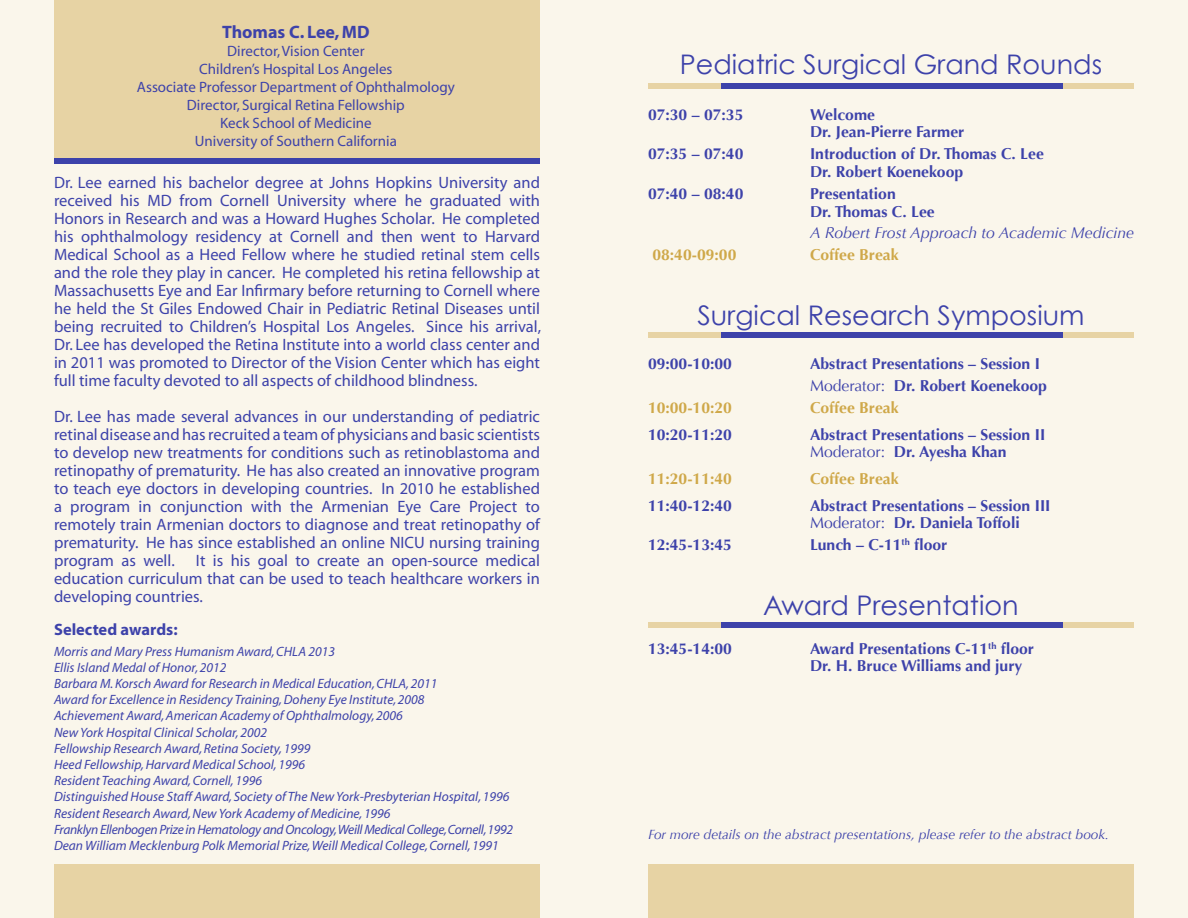
<style>
.page{position:relative;width:1188px;height:918px;background:#faf6eb}
.page>*{position:absolute;margin:0;border:0;box-sizing:border-box;transform-origin:0 0}
.t1{font:27px "Century Gothic";color:#3d42aa}
.t2{font:700 18px "Myriad";color:#3d42aa}
.t3{font:16.5px/18px "Myriad";color:#3d42aa;text-align:justify}
.t4{font:700 16.5px "Myriad";color:#3d42aa}
.t5{font:700 15.75px "Optima";color:#3d42aa}
.t6{font:700 15.75px "Optima";color:#cfa849}
.t7{font:italic 15.75px "Optima";color:#3d42aa}
.t8{font:15px "Myriad";color:#3d42aa}
.t9{font:italic 13.5px "Myriad";color:#3d42aa}
.t10{font:italic 13.5px "Myriad";letter-spacing:-.025em;color:#3d42aa}
.t11{font:italic 13.5px "Optima";color:#3d42aa}
.s1{font-weight:400}
</style>
<div class="page">
<div style="left:54px;top:0;width:486px;height:160px;background:#e7d3a4"></div>
<div style="left:54px;top:864px;width:486px;height:54px;background:#e7d3a4"></div>
<div style="left:648px;top:864px;width:486px;height:54px;background:#e7d3a4"></div>
<div style="left:54px;top:158px;width:486px;height:6px;background:#3d42aa"></div>
<div style="left:648px;top:83px;width:74px;height:6px;background:#e7d3a4"></div>
<div style="left:1060px;top:83px;width:74px;height:6px;background:#e7d3a4"></div>
<div style="left:721px;top:83px;width:342px;height:6px;background:#3d42aa"></div>
<div style="left:648px;top:332px;width:74px;height:6px;background:#e7d3a4"></div>
<div style="left:1060px;top:332px;width:74px;height:6px;background:#e7d3a4"></div>
<div style="left:721px;top:332px;width:342px;height:6px;background:#3d42aa"></div>
<div style="left:648px;top:622px;width:74px;height:6px;background:#e7d3a4"></div>
<div style="left:1060px;top:622px;width:74px;height:6px;background:#e7d3a4"></div>
<div style="left:721px;top:622px;width:342px;height:6px;background:#3d42aa"></div>
<p class="t2" style="left:222px;top:23px;width:149px">Thomas C. Lee, MD</p>
<p class="t8" style="left:227px;top:44px;width:139px">Director, Vision Center</p>
<p class="t8" style="left:199px;top:62px;width:195px">Children’s Hospital Los Angeles</p>
<p class="t8" style="left:137px;top:80px;width:319px">Associate Professor Department of Ophthalmology</p>
<p class="t8" style="left:187px;top:98px;width:219px">Director, Surgical Retina Fellowship</p>
<p class="t8" style="left:220px;top:116px;width:153px">Keck School of Medicine</p>
<p class="t8" style="left:195px;top:134px;width:204px">University of Southern California</p>
<p class="t3" style="left:54px;top:174px;width:489px">Dr. Lee earned his bachelor degree at Johns Hopkins University and received his MD from Cornell University where he graduated with Honors in Research and was a Howard Hughes Scholar. He completed his ophthalmology residency at Cornell and then went to Harvard Medical School as a Heed Fellow where he studied retinal stem cells and the role they play in cancer. He completed his retina fellowship at Massachusetts Eye and Ear Infirmary before returning to Cornell where he held the St Giles Endowed Chair in Pediatric Retinal Diseases until being recruited to Children’s Hospital Los Angeles. Since his arrival, Dr. Lee has developed the Retina Institute into a world class center and in 2011 was promoted to Director of the Vision Center which has eight full time faculty devoted to all aspects of childhood blindness.</p>
<p class="t3" style="left:54px;top:408px;width:488px">Dr. Lee has made several advances in our understanding of pediatric retinal disease and has recruited a team of physicians and basic scientists to develop new treatments for conditions such as retinoblastoma and retinopathy of prematurity. He has also created an innovative program to teach eye doctors in developing countries. In 2010 he established a program in conjunction with the Armenian Eye Care Project to remotely train Armenian doctors to diagnose and treat retinopathy of prematurity. He has since established an online NICU nursing training program as well.</p>
<p class="t3" style="left:54px;top:552px;width:488px;text-indent:142px">It is his goal to create an open-source medical education curriculum that can be used to teach healthcare workers in developing countries.</p>
<p class="t4" style="left:54px;top:621px;width:125px">Selected awards:</p>
<p class="t9" style="left:54px;top:644px;width:283px">Morris and Mary Press Humanism Award, CHLA 2013</p>
<p class="t9" style="left:54px;top:661px;width:174px">Ellis Island Medal of Honor, 2012</p>
<p class="t9" style="left:54px;top:677px;width:385px">Barbara M. Korsch Award for Research in Medical Education, CHLA, 2011</p>
<p class="t9" style="left:54px;top:693px;width:372px">Award for Excellence in Residency Training, Doheny Eye Institute, 2008</p>
<p class="t9" style="left:54px;top:709px;width:350px">Achievement Award, American Academy of Ophthalmology, 2006</p>
<p class="t9" style="left:54px;top:725px;width:215px">New York Hospital Clinical Scholar, 2002</p>
<p class="t9" style="left:54px;top:742px;width:258px">Fellowship Research Award, Retina Society, 1999</p>
<p class="t9" style="left:54px;top:758px;width:253px">Heed Fellowship, Harvard Medical School, 1996</p>
<p class="t9" style="left:54px;top:774px;width:210px">Resident Teaching Award, Cornell, 1996</p>
<p class="t9" style="left:54px;top:790px;width:457px">Distinguished House Staff Award, Society of The New York-Presbyterian Hospital, 1996</p>
<p class="t9" style="left:54px;top:806px;width:338px">Resident Research Award, New York Academy of Medicine, 1996</p>
<p class="t10" style="left:54px;top:823px;width:461px">Franklyn Ellenbogen Prize in Hematology and Oncology,Weill Medical College, Cornell, 1992</p>
<p class="t9" style="left:54px;top:839px;width:446px">Dean William Mecklenburg Polk Memorial Prize, Weill Medical College, Cornell, 1991</p>
<p class="t1" style="left:680px;top:48px;width:424px">Pediatric Surgical Grand Rounds</p>
<p class="t5" style="left:648px;top:105px;width:97px">07:30 – 07:35</p>
<p class="t5" style="left:810px;top:105px;width:67px">Welcome</p>
<p class="t5" style="left:810px;top:123px;width:156px">Dr. Jean-Pierre Farmer</p>
<p class="t5" style="left:648px;top:145px;width:97px">07:35 – 07:40</p>
<p class="t5" style="left:810px;top:145px;width:235px">Introduction of Dr. Thomas C. Lee</p>
<p class="t5" style="left:810px;top:162px;width:155px">Dr. Robert Koenekoop</p>
<p class="t5" style="left:648px;top:184px;width:97px">07:40 – 08:40</p>
<p class="t5" style="left:810px;top:184px;width:87px">Presentation</p>
<p class="t5" style="left:810px;top:202px;width:126px">Dr. Thomas C. Lee</p>
<p class="t7" style="left:810px;top:224px;width:326px">A Robert Frost Approach to Academic Medicine</p>
<p class="t6" style="left:652px;top:246px;width:86px">08:40-09:00</p>
<p class="t6" style="left:810px;top:246px;width:90px">Coffee Break</p>
<p class="t1" style="left:697px;top:299px;width:389px">Surgical Research Symposium</p>
<p class="t5" style="left:648px;top:355px;width:86px">09:00-10:00</p>
<p class="t5" style="left:810px;top:355px;width:231px">Abstract Presentations – Session I</p>
<p class="t5" style="left:810px;top:376px;width:239px"><span class="s1">Moderator:</span> Dr. Robert Koenekoop</p>
<p class="t6" style="left:648px;top:399px;width:86px">10:00-10:20</p>
<p class="t6" style="left:810px;top:399px;width:90px">Coffee Break</p>
<p class="t5" style="left:648px;top:425px;width:86px">10:20-11:20</p>
<p class="t5" style="left:810px;top:425px;width:237px">Abstract Presentations – Session II</p>
<p class="t5" style="left:810px;top:443px;width:198px"><span class="s1">Moderator:</span> Dr. Ayesha Khan</p>
<p class="t6" style="left:648px;top:469px;width:86px">11:20-11:40</p>
<p class="t6" style="left:810px;top:469px;width:90px">Coffee Break</p>
<p class="t5" style="left:648px;top:496px;width:86px">11:40-12:40</p>
<p class="t5" style="left:810px;top:496px;width:242px">Abstract Presentations – Session III</p>
<p class="t5" style="left:810px;top:514px;width:211px"><span class="s1">Moderator:</span> Dr. Daniela Toffoli</p>
<p class="t5" style="left:648px;top:536px;width:86px">12:45-13:45</p>
<p class="t5" style="left:810px;top:536px;width:139px">Lunch – C-11<sup>th</sup> floor</p>
<p class="t1" style="left:763px;top:589px;width:257px">Award Presentation</p>
<p class="t5" style="left:648px;top:639px;width:86px">13:45-14:00</p>
<p class="t5" style="left:810px;top:639px;width:226px">Award Presentations C-11<sup>th</sup> floor</p>
<p class="t5" style="left:810px;top:657px;width:214px">Dr. H. Bruce Williams and jury</p>
<p class="t11" style="left:648px;top:826px;width:462px">For more details on the abstract presentations, please refer to the abstract book.</p>
</div>
